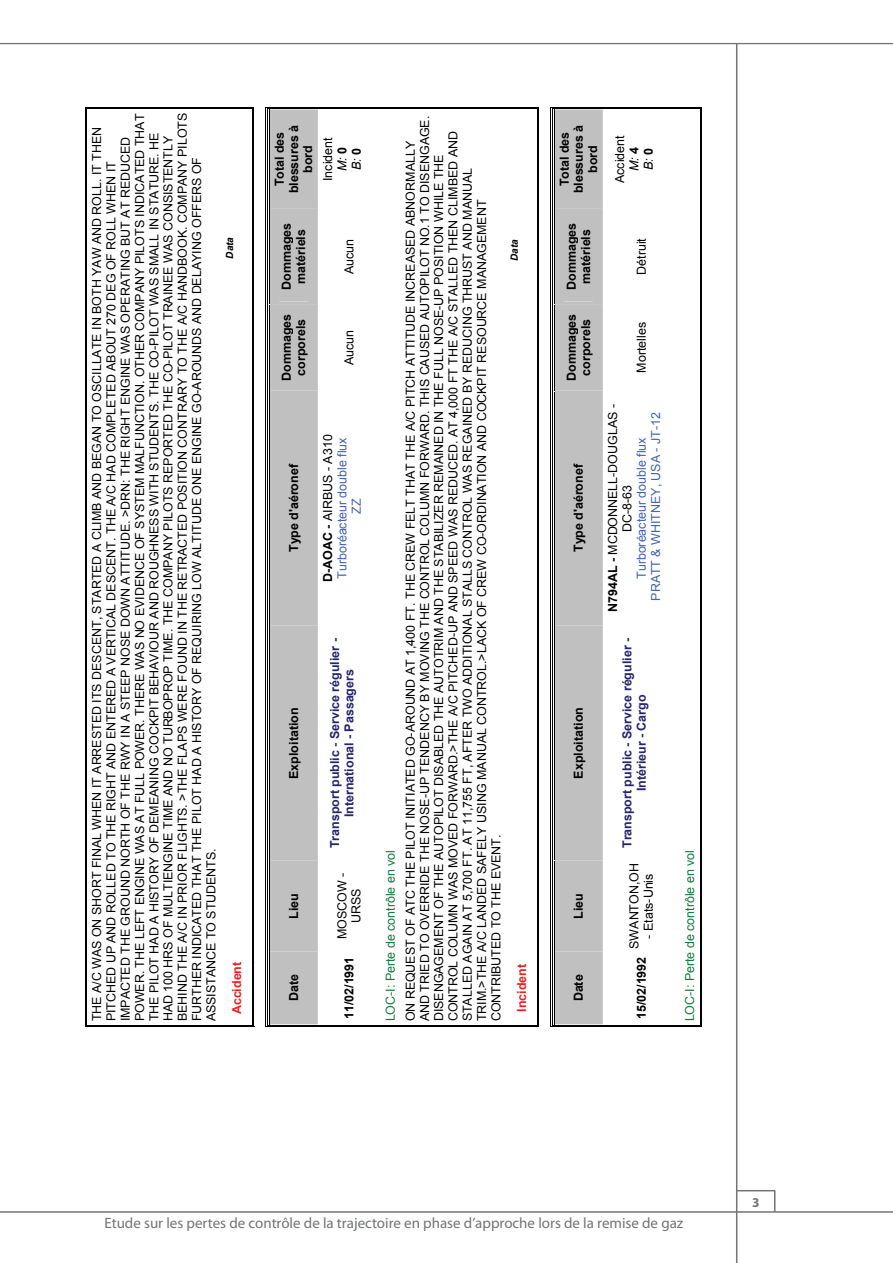
<style>
.page{position:relative;width:893px;height:1263px;background:#fff}
.page>*{position:absolute;margin:0;border:0;box-sizing:border-box;transform-origin:0 0}
.t1{font:15px "Myriad Pro";color:#727477}
.t2{font:700 13.5px "Myriad Pro";color:#727477}
.t3{font:12.45px/14.2px "Arial";color:#000}
.t4{font:700 12.45px/14.2px "Arial";color:#000;text-align:center}
.t5{font:12.45px/14.2px "Arial";color:#4364af;text-align:center}
.t6{font:700 12.45px/14.2px "Arial";color:#25266d;text-align:center}
.t7{font:12.45px "Arial";color:#127c3d}
.t8{font:700 12.45px "Arial";color:#ee2123}
.t9{font:italic 700 9.9px "Arial";letter-spacing:-.005em;color:#000}
.s1{font-style:italic}
.s2{font-weight:700}
.s3{color:#127c3d}
.s4{font-weight:700;color:#000}
.s5{color:#000}
</style>
<div class="page">
<hr style="left:0;top:1211px;width:893px;height:2px;background:#727477">
<hr style="left:0;top:43px;width:893px;height:1px;background:#727477">
<hr style="left:736px;top:44px;width:1px;height:1219px;background:#727477">
<hr style="left:736px;top:1190px;width:39px;height:1px;background:#727477">
<svg style="left:774px;top:1191px;width:1px;height:20px"></svg>
<hr style="left:85px;top:109px;width:1px;height:916px;background:#000">
<hr style="left:86px;top:109px;width:1px;height:916px;background:#000">
<hr style="left:90px;top:1025px;width:131px;height:1px;background:#000">
<hr style="left:90px;top:1026px;width:131px;height:1px;background:#000">
<hr style="left:90px;top:107px;width:131px;height:1px;background:#000">
<hr style="left:90px;top:108px;width:131px;height:1px;background:#000">
<svg style="left:221px;top:1025px;width:34px;height:2px"></svg>
<hr style="left:254px;top:952px;width:1px;height:73px;background:#000">
<hr style="left:252px;top:950px;width:1px;height:75px;background:#000">
<hr style="left:254px;top:386px;width:1px;height:566px;background:#000">
<hr style="left:252px;top:384px;width:1px;height:566px;background:#000">
<hr style="left:254px;top:109px;width:1px;height:277px;background:#000">
<hr style="left:252px;top:109px;width:1px;height:275px;background:#000">
<svg style="left:221px;top:107px;width:33px;height:2px"></svg>
<svg style="left:266px;top:107px;width:55px;height:920px;background:#bebebe"></svg>
<hr style="left:321px;top:1025px;width:59px;height:1px;background:#000">
<hr style="left:321px;top:1026px;width:59px;height:1px;background:#000">
<hr style="left:321px;top:107px;width:59px;height:1px;background:#000">
<hr style="left:321px;top:108px;width:59px;height:1px;background:#000">
<svg style="left:380px;top:1025px;width:23px;height:2px"></svg>
<svg style="left:380px;top:107px;width:23px;height:2px"></svg>
<hr style="left:403px;top:1025px;width:103px;height:1px;background:#000">
<hr style="left:403px;top:1026px;width:103px;height:1px;background:#000">
<hr style="left:403px;top:107px;width:103px;height:1px;background:#000">
<hr style="left:403px;top:108px;width:103px;height:1px;background:#000">
<svg style="left:506px;top:1025px;width:33px;height:2px"></svg>
<hr style="left:539px;top:951px;width:1px;height:74px;background:#000">
<hr style="left:537px;top:950px;width:1px;height:75px;background:#000">
<hr style="left:539px;top:391px;width:1px;height:560px;background:#000">
<hr style="left:537px;top:389px;width:1px;height:561px;background:#000">
<hr style="left:539px;top:109px;width:1px;height:282px;background:#000">
<hr style="left:537px;top:109px;width:1px;height:280px;background:#000">
<svg style="left:506px;top:107px;width:33px;height:2px"></svg>
<svg style="left:551px;top:107px;width:55px;height:920px;background:#bebebe"></svg>
<hr style="left:606px;top:1025px;width:74px;height:1px;background:#000">
<hr style="left:606px;top:1026px;width:74px;height:1px;background:#000">
<hr style="left:606px;top:107px;width:74px;height:1px;background:#000">
<hr style="left:606px;top:108px;width:74px;height:1px;background:#000">
<svg style="left:680px;top:1025px;width:22px;height:2px"></svg>
<hr style="left:701px;top:109px;width:1px;height:916px;background:#000">
<hr style="left:700px;top:109px;width:1px;height:916px;background:#000">
<svg style="left:680px;top:107px;width:22px;height:2px"></svg>
<p class="t3" style="left:90px;top:1021px;width:910px;rotate:-90deg">THE A/C WAS ON SHORT FINAL WHEN IT ARRESTED ITS DESCENT, STARTED A CLIMB AND BEGAN TO OSCILLATE IN BOTH YAW AND ROLL. IT THEN PITCHED UP AND ROLLED TO THE RIGHT AND ENTERED A VERTICAL DESCENT. THE A/C HAD COMPLETED ABOUT 270 DEG OF ROLL WHEN IT IMPACTED THE GROUND NORTH OF THE RWY IN A STEEP NOSE DOWN ATTITUDE. &gt;DRN: THE RIGHT ENGINE WAS OPERATING BUT AT REDUCED POWER. THE LEFT ENGINE WAS AT FULL POWER. THERE WAS NO EVIDENCE OF SYSTEM MALFUNCTION. OTHER COMPANY PILOTS INDICATED THAT THE PILOT HAD A HISTORY OF DEMEANING COCKPIT BEHAVIOUR AND ROUGHNESS WITH STUDENTS. THE CO-PILOT WAS SMALL IN STATURE. HE HAD 100 HRS OF MULTIENGINE TIME AND NO TURBOPROP TIME. THE COMPANY PILOTS REPORTED THE CO-PILOT TRAINEE WAS CONSISTENTLY BEHIND THE A/C IN PRIOR FLIGHTS. &gt;THE FLAPS WERE FOUND IN THE RETRACTED POSITION CONTRARY TO THE A/C HANDBOOK. COMPANY PILOTS FURTHER INDICATED THAT THE PILOT HAD A HISTORY OF REQUIRING LOW ALTITUDE ONE ENGINE GO-AROUNDS AND DELAYING OFFERS OF ASSISTANCE TO STUDENTS.</p>
<p class="t9" style="left:223px;top:258px;width:23px;rotate:-90deg">Data</p>
<p class="t8" style="left:228px;top:1014px;width:54px;rotate:-90deg">Accident</p>
<p class="t4" style="left:273px;top:193px;width:70px;rotate:-90deg">Total des blessures à bord</p>
<p class="t4" style="left:280px;top:290px;width:69px;rotate:-90deg">Dommages matériels</p>
<p class="t4" style="left:280px;top:381px;width:69px;rotate:-90deg">Dommages corporels</p>
<p class="t4" style="left:287px;top:552px;width:90px;rotate:-90deg">Type d'aéronef</p>
<p class="t4" style="left:287px;top:779px;width:73px;rotate:-90deg">Exploitation</p>
<p class="t4" style="left:287px;top:919px;width:27px;rotate:-90deg">Lieu</p>
<p class="t4" style="left:287px;top:1001px;width:28px;rotate:-90deg">Date</p>
<p class="t3" style="left:418px;top:1021px;width:907px;rotate:-90deg">AND TRIED TO OVERRIDE THE NOSE-UP TENDENCY BY MOVING THE CONTROL COLUMN FORWARD. THIS CAUSED AUTOPILOT NO.1 TO DISENGAGE.<br>DISENGAGEMENT OF THE AUTOPILOT DISABLED THE AUTOTRIM AND THE STABILIZER REMAINED IN THE FULL NOSE-UP POSITION WHILE THE CONTROL COLUMN WAS MOVED FORWARD.&gt;THE A/C PITCHED-UP AND SPEED WAS REDUCED. AT 4,000 FT THE A/C STALLED THEN CLIMBED AND STALLED AGAIN AT 5,700 FT. AT 11,755 FT, AFTER TWO ADDITIONAL STALLS CONTROL WAS REGAINED BY REDUCING THRUST AND MANUAL TRIM.&gt;THE A/C LANDED SAFELY USING MANUAL CONTROL.&gt;LACK OF CREW CO-ORDINATION AND COCKPIT RESOURCE MANAGEMENT CONTRIBUTED TO THE EVENT.</p>
<p class="t3" style="left:321px;top:181px;width:45px;text-align:center;rotate:-90deg">Incident<br><span class="s1">M:</span> <span class="s2">0<br></span><span class="s1">B:</span> <span class="s2">0</span></p>
<p class="t3" style="left:381px;top:1021px;width:882px;line-height:20px;rotate:-90deg"><span class="s3">LOC-I: Perte de contrôle en vol<br></span>ON REQUEST OF ATC THE PILOT INITIATED GO-AROUND AT 1,400 FT. THE CREW FELT THAT THE A/C PITCH ATTITUDE INCREASED ABNORMALLY</p>
<p class="t3" style="left:342px;top:274px;width:37px;rotate:-90deg">Aucun</p>
<p class="t3" style="left:342px;top:365px;width:37px;rotate:-90deg">Aucun</p>
<p class="t5" style="left:321px;top:582px;width:149px;rotate:-90deg"><span class="s4">D-AOAC -</span> <span class="s5">AIRBUS - A310<br></span>Turboréacteur double flux<br>ZZ</p>
<p class="t6" style="left:328px;top:848px;width:211px;rotate:-90deg">Transport public - Service régulier -<br>International - Passagers</p>
<p class="t3" style="left:335px;top:939px;width:68px;text-align:center;rotate:-90deg">MOSCOW -<br>URSS</p>
<p class="t4" style="left:343px;top:1019px;width:64px;rotate:-90deg">11/02/1991</p>
<p class="t9" style="left:508px;top:261px;width:23px;rotate:-90deg">Data</p>
<p class="t8" style="left:513px;top:1012px;width:49px;rotate:-90deg">Incident</p>
<p class="t4" style="left:558px;top:193px;width:70px;rotate:-90deg">Total des blessures à bord</p>
<p class="t3" style="left:613px;top:183px;width:49px;text-align:center;rotate:-90deg">Accident<br><span class="s1">M:</span> <span class="s2">4<br></span><span class="s1">B:</span> <span class="s2">0</span></p>
<p class="t4" style="left:565px;top:290px;width:69px;rotate:-90deg">Dommages matériels</p>
<p class="t4" style="left:565px;top:381px;width:69px;rotate:-90deg">Dommages corporels</p>
<p class="t4" style="left:572px;top:552px;width:90px;rotate:-90deg">Type d'aéronef</p>
<p class="t4" style="left:572px;top:778px;width:73px;rotate:-90deg">Exploitation</p>
<p class="t4" style="left:572px;top:919px;width:27px;rotate:-90deg">Lieu</p>
<p class="t4" style="left:572px;top:1001px;width:28px;rotate:-90deg">Date</p>
<p class="t3" style="left:634px;top:275px;width:38px;rotate:-90deg">Détruit</p>
<p class="t3" style="left:634px;top:373px;width:52px;rotate:-90deg">Mortelles</p>
<p class="t5" style="left:606px;top:612px;width:209px;rotate:-90deg"><span class="s4">N794AL -</span> <span class="s5">MCDONNELL-DOUGLAS -<br>DC-8-63<br></span>Turboréacteur double flux<br>PRATT &amp; WHITNEY, USA - JT-12</p>
<p class="t6" style="left:620px;top:848px;width:211px;rotate:-90deg">Transport public - Service régulier -<br>Intérieur - Cargo</p>
<p class="t3" style="left:627px;top:949px;width:87px;rotate:-90deg">SWANTON,OH</p>
<p class="t3" style="left:641px;top:938px;width:66px;rotate:-90deg">- Etats-Unis</p>
<p class="t4" style="left:635px;top:1019px;width:64px;rotate:-90deg">15/02/1992</p>
<p class="t7" style="left:682px;top:1021px;width:173px;rotate:-90deg">LOC-I: Perte de contrôle en vol</p>
<p class="t1" style="left:104px;top:1213px;width:580px">Etude sur les pertes de contrôle de la trajectoire en phase d’approche lors de la remise de gaz</p>
<p class="t2" style="left:752px;top:1193px;width:9px">3</p>
</div>
